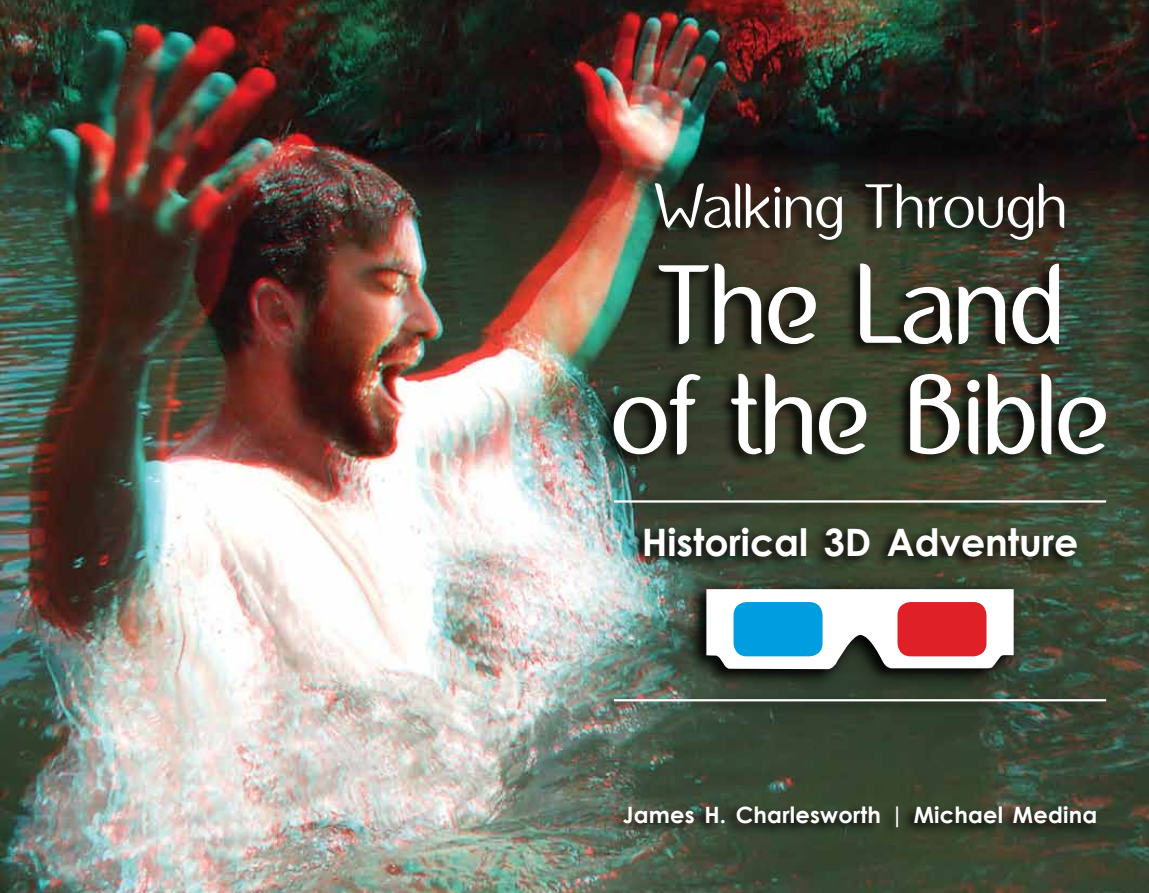
<style>
.page{position:relative;width:1149px;height:893px;background:#fff}
.page>*{position:absolute;margin:0;border:0;box-sizing:border-box;transform-origin:0 0}
.t1{font:125.25px/110.2px "E Rimona R";letter-spacing:-.02em;color:#fff;text-align:center}
.t2{font:70.8px "E Rimona R";letter-spacing:-.02em;color:#fff}
.t3{font:700 37.8px "Century Gothic";color:#fff}
.t4{font:700 22.5px "Century Gothic";letter-spacing:.01em;color:#fff}
</style>
<div class="page">
<img style="left:0;top:0;width:1148px;height:893px">
<div style="left:676px;top:572px;width:345px;height:118px;background:#000;opacity:.65"></div>
<svg style="left:706px;top:589px;width:307px;height:80px"></svg>
<div style="left:733px;top:602px;width:89px;height:54px;background:#009de1;border-radius:13px"></div>
<div style="left:897px;top:602px;width:89px;height:54px;background:#e02027;border-radius:13px"></div>
<div style="left:606px;top:802px;width:490px;height:37px;background:#000;opacity:.95"></div>
<div style="left:639px;top:179px;width:426px;height:74px;background:#000;opacity:.95"></div>
<div style="left:598px;top:259px;width:510px;height:208px;background:#000;opacity:.95"></div>
<svg style="left:657px;top:263px;width:104px;height:82px"></svg>
<svg style="left:767px;top:286px;width:49px;height:59px"></svg>
<svg style="left:859px;top:263px;width:146px;height:82px"></svg>
<svg style="left:1011px;top:263px;width:48px;height:82px"></svg>
<svg style="left:612px;top:373px;width:89px;height:82px"></svg>
<svg style="left:730px;top:373px;width:82px;height:82px"></svg>
<svg style="left:818px;top:396px;width:48px;height:59px"></svg>
<svg style="left:909px;top:373px;width:51px;height:82px"></svg>
<svg style="left:966px;top:379px;width:14px;height:76px"></svg>
<svg style="left:986px;top:373px;width:48px;height:82px"></svg>
<svg style="left:1040px;top:373px;width:11px;height:82px"></svg>
<svg style="left:1057px;top:396px;width:49px;height:59px"></svg>
<div style="left:628px;top:523px;width:449px;height:46px;background:#000;opacity:.95"></div>
<div style="left:597px;top:496px;width:507px;height:19px;background:#000;opacity:.55"></div>
<hr style="left:613px;top:500px;width:492px;height:3px;background:#fff">
<div style="left:597px;top:695px;width:507px;height:19px;background:#000;opacity:.55"></div>
<hr style="left:613px;top:699px;width:492px;height:2px;background:#fff">
<p class="t2" style="left:652px;top:154px;width:417px">Walking Through</p>
<p class="t1" style="left:609px;top:242px;width:502px">The Land of the Bible</p>
<p class="t3" style="left:641px;top:514px;width:438px">Historical 3D Adventure</p>
<p class="t4" style="left:622px;top:798px;width:476px">James H. Charlesworth | Michael Medina</p>
</div>
